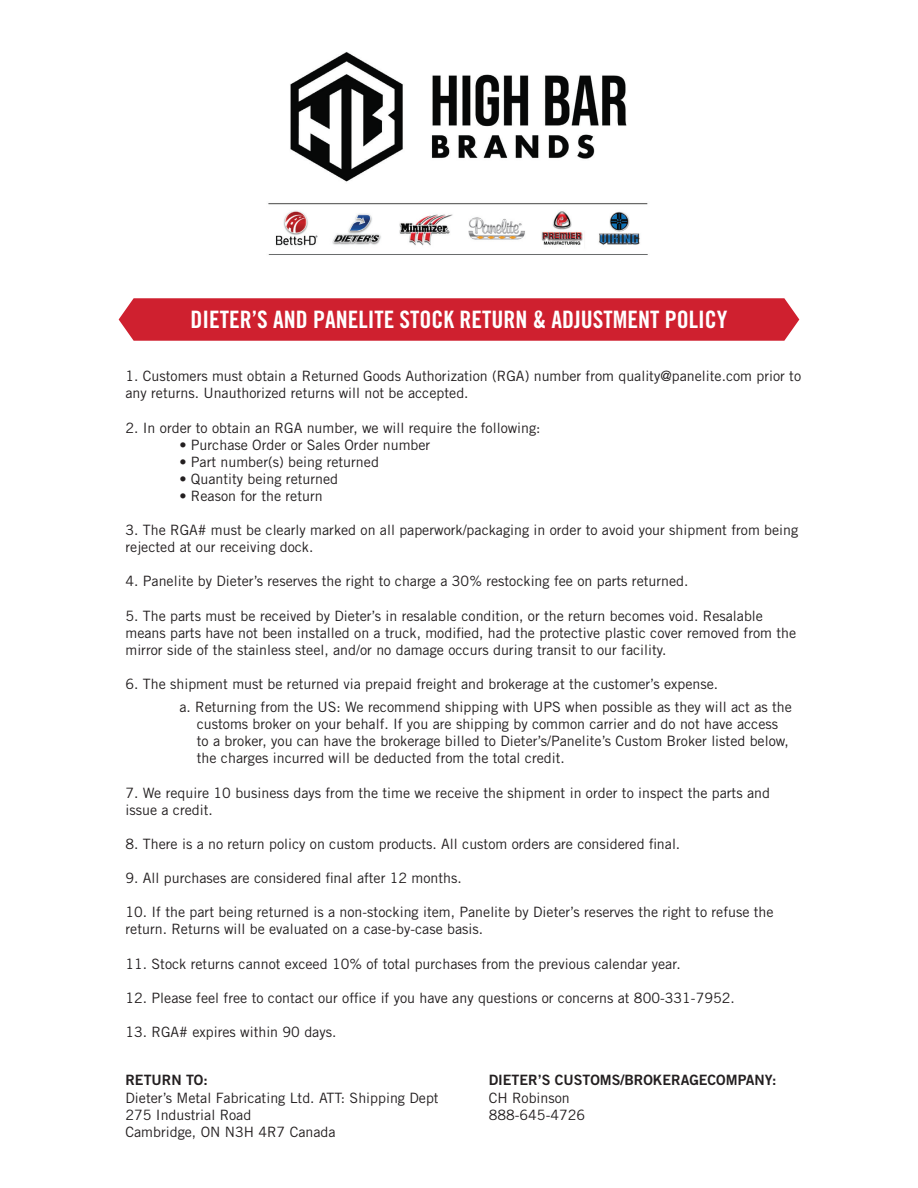
<style>
.page{position:relative;width:918px;height:1188px;background:#fff}
.page>*{position:absolute;margin:0;border:0;box-sizing:border-box;transform-origin:0 0}
.t1{font:24px "Trade Gothic Bold Cond Twenty";color:#fff}
.t2{font:14.25px/17.1px "Trade Gothic LT Std";color:#231f20}
.t3{font:14.25px "Trade Gothic LT Std Bd 2";color:#231f20}
</style>
<div class="page">
<div style="left:119px;top:298px;width:680px;height:43px;background:#cf202f"></div>
<img style="left:268px;top:52px;width:380px;height:203px">
<h1 class="t1" style="left:190px;top:305px;width:539px">DIETER’S AND PANELITE STOCK RETURN &amp; ADJUSTMENT POLICY</h1>
<p class="t2" style="left:125px;top:367px;width:677px">1. Customers must obtain a Returned Goods Authorization (RGA) number from quality@panelite.com prior to any returns. Unauthorized returns will not be accepted.</p>
<p class="t2" style="left:125px;top:419px;width:417px">2. In order to obtain an RGA number, we will require the following:</p>
<p class="t2" style="left:179px;top:436px;width:252px">• Purchase Order or Sales Order number</p>
<p class="t2" style="left:179px;top:453px;width:201px">• Part number(s) being returned</p>
<p class="t2" style="left:179px;top:470px;width:160px">• Quantity being returned</p>
<p class="t2" style="left:179px;top:487px;width:145px">• Reason for the return</p>
<p class="t2" style="left:125px;top:521px;width:674px">3. The RGA# must be clearly marked on all paperwork/packaging in order to avoid your shipment from being rejected at our receiving dock.</p>
<p class="t2" style="left:125px;top:573px;width:565px">4. Panelite by Dieter’s reserves the right to charge a 30% restocking fee on parts returned.</p>
<p class="t2" style="left:125px;top:607px;width:672px">5. The parts must be received by Dieter’s in resalable condition, or the return becomes void. Resalable means parts have not been installed on a truck, modified, had the protective plastic cover removed from the mirror side of the stainless steel, and/or no damage occurs during transit to our facility.</p>
<p class="t2" style="left:179px;top:672px;width:614px;line-height:23.1px;text-indent:-54px">6. The shipment must be returned via prepaid freight and brokerage at the customer’s expense.<br>a. Returning from the US: We recommend shipping with UPS when possible as they will act as the</p>
<p class="t2" style="left:197px;top:715px;width:594px">customs broker on your behalf. If you are shipping by common carrier and do not have access to a broker, you can have the brokerage billed to Dieter’s/Panelite’s Custom Broker listed below, the charges incurred will be deducted from the total credit.</p>
<p class="t2" style="left:125px;top:784px;width:646px">7. We require 10 business days from the time we receive the shipment in order to inspect the parts and issue a credit.</p>
<p class="t2" style="left:125px;top:835px;width:556px">8. There is a no return policy on custom products. All custom orders are considered final.</p>
<p class="t2" style="left:125px;top:869px;width:338px">9. All purchases are considered final after 12 months.</p>
<p class="t2" style="left:125px;top:904px;width:650px">10. If the part being returned is a non-stocking item, Panelite by Dieter’s reserves the right to refuse the return. Returns will be evaluated on a case-by-case basis.</p>
<p class="t2" style="left:125px;top:955px;width:557px">11. Stock returns cannot exceed 10% of total purchases from the previous calendar year.</p>
<p class="t2" style="left:125px;top:989px;width:611px">12. Please feel free to contact our office if you have any questions or concerns at 800-331-7952.</p>
<p class="t2" style="left:125px;top:1023px;width:212px">13. RGA# expires within 90 days.</p>
<p class="t3" style="left:125px;top:1072px;width:84px">RETURN TO:</p>
<p class="t2" style="left:125px;top:1089px;width:315px">Dieter’s Metal Fabricating Ltd. ATT: Shipping Dept<br>275 Industrial Road<br>Cambridge, ON N3H 4R7 Canada</p>
<p class="t3" style="left:489px;top:1072px;width:289px">DIETER’S CUSTOMS/BROKERAGECOMPANY:</p>
<p class="t2" style="left:489px;top:1089px;width:98px">CH Robinson<br>888-645-4726</p>
</div>
